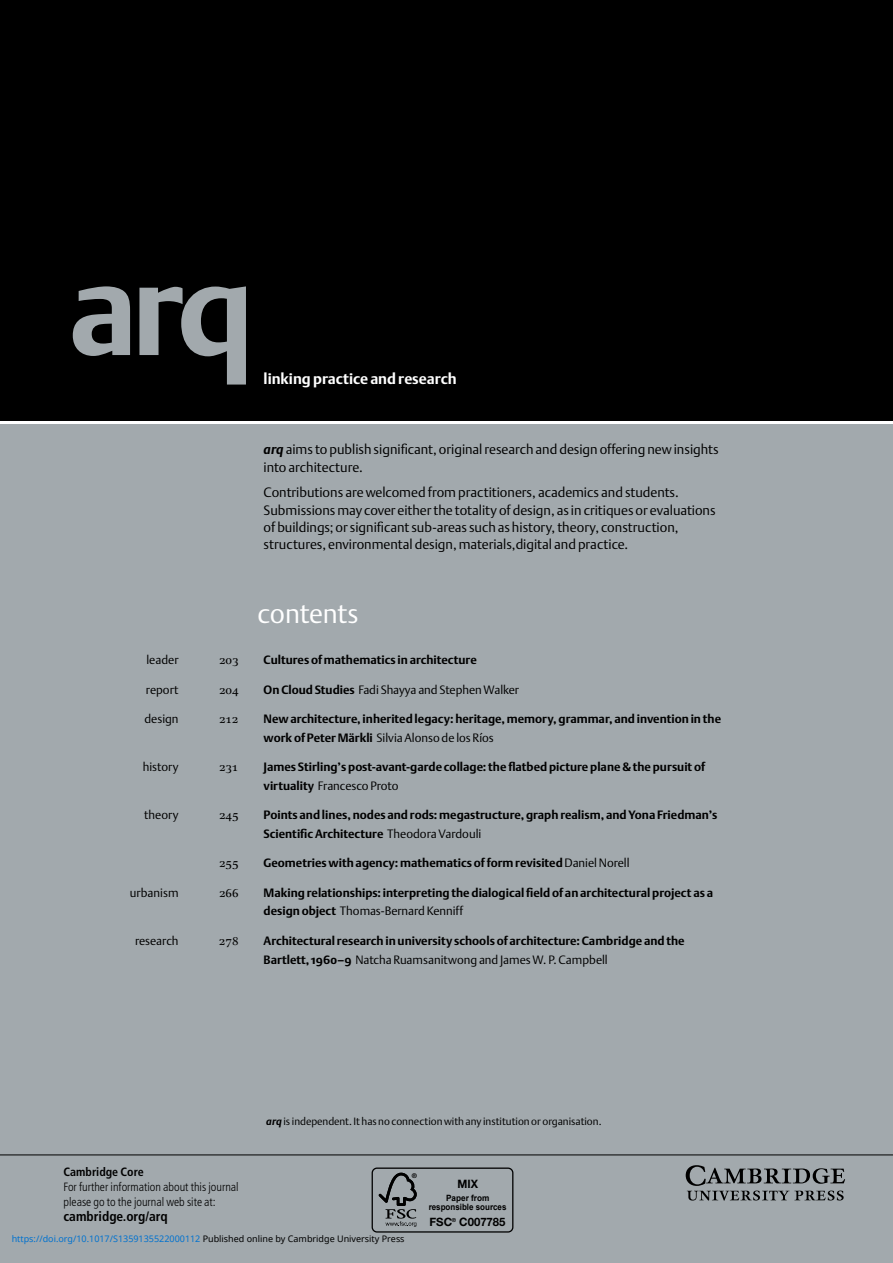
<style>
.page{position:relative;width:893px;height:1263px;background:#fff}
.page>*{position:absolute;margin:0;border:0;box-sizing:border-box;transform-origin:0 0}
.t1{font:700 130.5px "DTL Argo ST";color:#a2a9ad}
.t2{font:27px "DTL Argo ST Light";letter-spacing:-.01em;color:#fff}
.t3{font:700 15px "DTL Argo ST";color:#fff}
.t4{font:13.5px/17.2px "DTL Argo ST Light";color:#000}
.t5{font:700 condensed 13.5px "Frutiger";color:#000}
.t6{font:700 12px/18.8px "DTL Argo ST";color:#000}
.t7{font:12px "DTL Argo ST Light";color:#000}
.t8{font:300 condensed 12px/15px "Frutiger";color:#000}
.t9{font:12px "Hollander SC";color:#000}
.t10{font:700 condensed 12px "Frutiger";color:#000}
.t11{font:700 11.55px "Helvetica Neue";color:#000}
.t12{font:700 11.55px "Helvetica Neue";color:#000;scale:.95 1}
.t13{font:10.5px "DTL Argo ST Light";color:#000}
.t14{font:9px "Noto Sans";color:#0172cf}
.t15{font:700 8.7px/8.7px "Arial";color:#000;text-align:center;scale:.95 1}
.t16{font:700 6.6px "Helvetica Neue";color:#000}
.s1{font-family:"DTL Argo ST";font-weight:700;font-style:italic}
.s2{font-family:"DTL Argo ST";font-weight:700}
.s3{font-family:"DTL Argo ST Light";font-weight:400}
.s4{color:#000}
</style>
<div class="page">
<div style="left:0;top:421px;width:893px;height:842px;background:#a2a9ad"></div>
<div style="left:0;top:0;width:893px;height:421px;background:#000"></div>
<hr style="left:0;top:1154px;width:893px;height:1px;background:#000">
<div style="left:372px;top:1167px;width:141px;height:65px;border:1px solid #000;border-radius:5px"></div>
<svg style="left:379px;top:1173px;width:38px;height:54px"></svg>
<svg style="left:686px;top:1165px;width:159px;height:36px"></svg>
<hr style="left:0;top:421px;width:893px;height:3px;background:#fff">
<h1 class="t1" style="left:68px;top:231px;width:187px">arq</h1>
<p class="t3" style="left:264px;top:369px;width:194px">linking practice and research</p>
<p class="t4" style="left:264px;top:441px;width:457px"><span class="s1">arq</span> aims to publish significant, original research and design offering new insights into architecture.</p>
<p class="t4" style="left:264px;top:484px;width:454px">Contributions are welcomed from practitioners, academics and students.<br>Submissions may cover either the totality of design, as in critiques or evaluations of buildings; or significant sub-areas such as history, theory, construction, structures, environmental design, materials,digital and practice.</p>
<h2 class="t2" style="left:258px;top:597px;width:102px">contents</h2>
<p class="t7" style="left:146px;top:653px;width:34px">leader</p>
<p class="t9" style="left:219px;top:653px;width:21px">203</p>
<p class="t6" style="left:264px;top:650px;width:215px">Cultures of mathematics in architecture</p>
<p class="t7" style="left:146px;top:682px;width:34px">report</p>
<p class="t9" style="left:219px;top:683px;width:21px">204</p>
<p class="t7" style="left:264px;top:682px;width:257px"><span class="s2">On Cloud Studies</span> Fadi Shayya and Stephen Walker</p>
<p class="t7" style="left:144px;top:711px;width:36px">design</p>
<p class="t9" style="left:219px;top:712px;width:21px">212</p>
<p class="t6" style="left:264px;top:709px;width:459px">New architecture, inherited legacy: heritage, memory, grammar, and invention in the</p>
<p class="t7" style="left:264px;top:730px;width:232px"><span class="s2">work of Peter Märkli</span> Silvia Alonso de los Ríos</p>
<p class="t7" style="left:143px;top:760px;width:37px">history</p>
<p class="t9" style="left:219px;top:760px;width:21px">231</p>
<p class="t6" style="left:264px;top:757px;width:443px">James Stirling’s post-avant-garde collage: the flatbed picture plane &amp; the pursuit of</p>
<p class="t7" style="left:264px;top:778px;width:136px"><span class="s2">virtuality</span> Francesco Proto</p>
<p class="t7" style="left:144px;top:808px;width:36px">theory</p>
<p class="t9" style="left:219px;top:808px;width:21px">245</p>
<p class="t6" style="left:264px;top:805px;width:455px">Points and lines, nodes and rods: megastructure, graph realism, and Yona Friedman’s<br>Scientific Architecture <span class="s3">Theodora Vardouli</span></p>
<p class="t9" style="left:219px;top:856px;width:21px">255</p>
<p class="t6" style="left:264px;top:853px;width:368px">Geometries with agency: mathematics of form revisited <span class="s3">Daniel Norell</span></p>
<p class="t7" style="left:130px;top:885px;width:50px">urbanism</p>
<p class="t9" style="left:219px;top:886px;width:21px">266</p>
<p class="t6" style="left:264px;top:883px;width:451px">Making relationships: interpreting the dialogical field of an architectural project as a</p>
<p class="t7" style="left:264px;top:904px;width:201px"><span class="s2">design object</span> Thomas-Bernard Kenniff</p>
<p class="t7" style="left:135px;top:933px;width:45px">research</p>
<p class="t9" style="left:219px;top:934px;width:21px">278</p>
<p class="t6" style="left:264px;top:931px;width:423px">Architectural research in university schools of architecture: Cambridge and the</p>
<p class="t7" style="left:264px;top:952px;width:346px"><span class="s2">Bartlett, 1960–9</span> Natcha Ruamsanitwong and James W. P. Campbell</p>
<p class="t10" style="left:64px;top:1165px;width:82px">Cambridge Core</p>
<p class="t8" style="left:64px;top:1179px;width:177px">For further information about this journal please go to the journal web site at:</p>
<p class="t5" style="left:64px;top:1208px;width:106px">cambridge.org/arq</p>
<p class="t13" style="left:266px;top:1115px;width:337px"><span class="s1">arq</span> is independent. It has no connection with any institution or organisation.</p>
<p class="t16" style="left:412px;top:1171px;width:7px">®</p>
<p class="t12" style="left:457px;top:1177px;width:23px">MIX</p>
<p class="t15" style="left:429px;top:1194px;width:83px">Paper from responsible sources</p>
<p class="t11" style="left:429px;top:1214px;width:78px">FSC<sup>®</sup> C007785</p>
<p class="t14" style="left:12px;top:1232px;width:394px">https://doi.org/10.1017/S1359135522000112 <span class="s4">Published online by Cambridge University Press</span></p>
</div>
